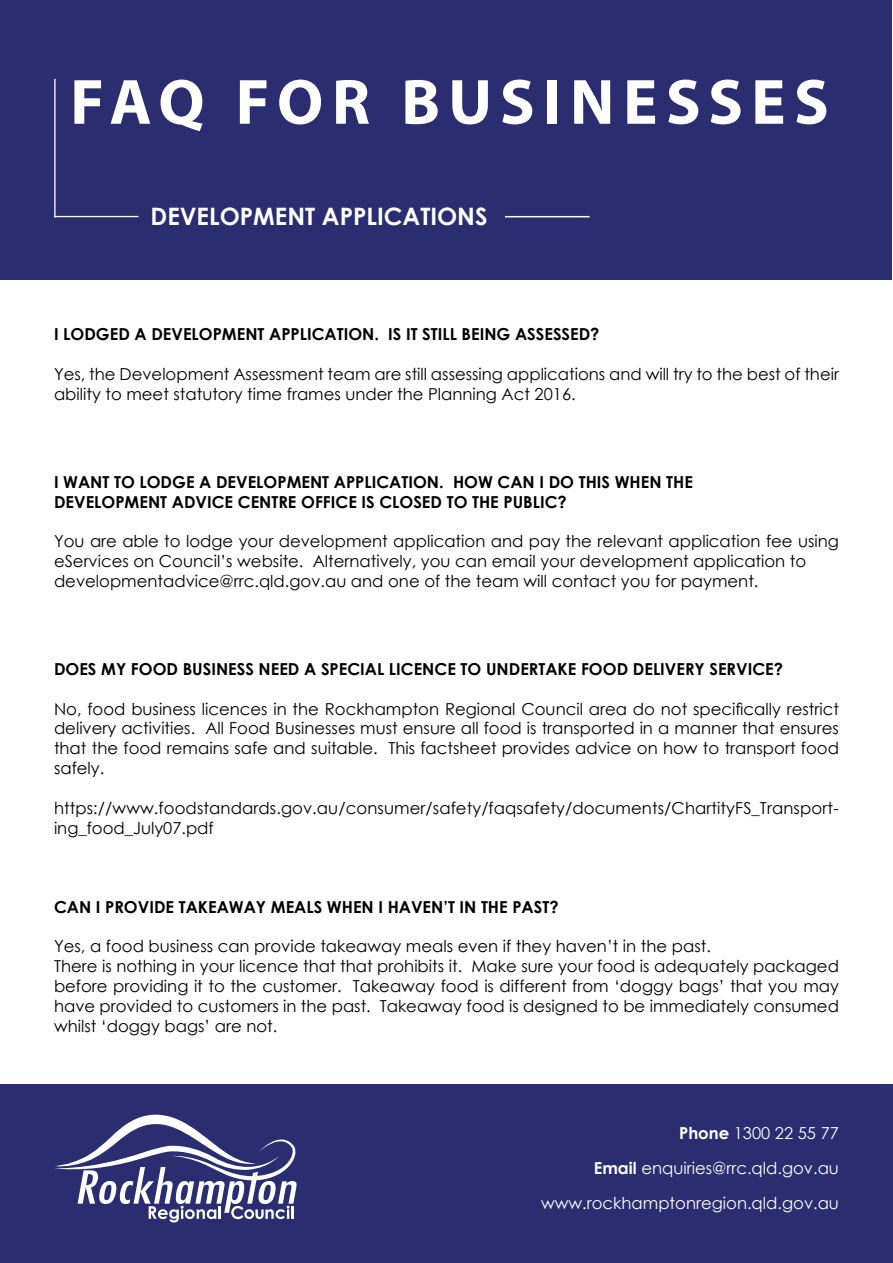
<style>
.page{position:relative;width:893px;height:1263px;background:#fff}
.page>*{position:absolute;margin:0;border:0;box-sizing:border-box;transform-origin:0 0}
.t1{font:700 64.5px "Myriad Pro";letter-spacing:.13em;color:#fff}
.t2{font:700 24px "Century Gothic";color:#fff}
.t3{font:16.5px/19.8px "Century Gothic";color:#000}
.t4{font:700 16.5px "Century Gothic";color:#000}
.t5{font:16.5px "Century Gothic";color:#fff}
.s1{font-weight:700}
</style>
<div class="page">
<div style="left:1px;top:0;width:891px;height:279px;background:#2a2d70"></div>
<div style="left:1px;top:1085px;width:892px;height:178px;background:#2a2d70"></div>
<svg style="left:54px;top:1114px;width:243px;height:108px"></svg>
<hr style="left:505px;top:216px;width:85px;height:1px;background:#fff">
<hr style="left:54px;top:216px;width:84px;height:1px;background:#fff">
<hr style="left:54px;top:79px;width:2px;height:138px;background:#fff">
<p class="t1" style="left:70px;top:60px;width:760px">FAQ FOR BUSINESSES</p>
<p class="t2" style="left:151px;top:198px;width:338px">DEVELOPMENT APPLICATIONS</p>
<p class="t4" style="left:54px;top:322px;width:547px">I LODGED A DEVELOPMENT APPLICATION. IS IT STILL BEING ASSESSED?</p>
<p class="t3" style="left:54px;top:364px;width:786px">Yes, the Development Assessment team are still assessing applications and will try to the best of their ability to meet statutory time frames under the Planning Act 2016.</p>
<p class="t4" style="left:54px;top:469px;width:640px">I WANT TO LODGE A DEVELOPMENT APPLICATION. HOW CAN I DO THIS WHEN THE</p>
<p class="t4" style="left:54px;top:489px;width:514px">DEVELOPMENT ADVICE CENTRE OFFICE IS CLOSED TO THE PUBLIC?</p>
<p class="t3" style="left:54px;top:531px;width:786px">You are able to lodge your development application and pay the relevant application fee using eServices on Council’s website. Alternatively, you can email your development application to</p>
<p class="t3" style="left:54px;top:571px;width:706px">developmentadvice@rrc.qld.gov.au and one of the team will contact you for payment.</p>
<p class="t4" style="left:54px;top:656px;width:730px">DOES MY FOOD BUSINESS NEED A SPECIAL LICENCE TO UNDERTAKE FOOD DELIVERY SERVICE?</p>
<p class="t3" style="left:54px;top:698px;width:786px;text-align:justify">No, food business licences in the Rockhampton Regional Council area do not specifically restrict delivery activities. All Food Businesses must ensure all food is transported in a manner that ensures that the food remains safe and suitable. This factsheet provides advice on how to transport food safely.</p>
<p class="t3" style="left:54px;top:797px;width:786px">https://www.foodstandards.gov.au/consumer/safety/faqsafety/documents/ChartityFS_Transport&shy;ing_food_July07.pdf</p>
<p class="t4" style="left:54px;top:894px;width:506px">CAN I PROVIDE TAKEAWAY MEALS WHEN I HAVEN’T IN THE PAST?</p>
<p class="t3" style="left:54px;top:936px;width:658px">Yes, a food business can provide takeaway meals even if they haven’t in the past.</p>
<p class="t3" style="left:54px;top:956px;width:786px;text-align:justify">There is nothing in your licence that that prohibits it. Make sure your food is adequately packaged before providing it to the customer. Takeaway food is different from ‘doggy bags’ that you may have provided to customers in the past. Takeaway food is designed to be immediately consumed whilst ‘doggy bags’ are not.</p>
<p class="t5" style="left:679px;top:1121px;width:161px"><span class="s1">Phone</span> 1300 22 55 77</p>
<p class="t5" style="left:594px;top:1156px;width:247px"><span class="s1">Email</span> enquiries@rrc.qld.gov.au</p>
<p class="t5" style="left:541px;top:1191px;width:299px">www.rockhamptonregion.qld.gov.au</p>
</div>
